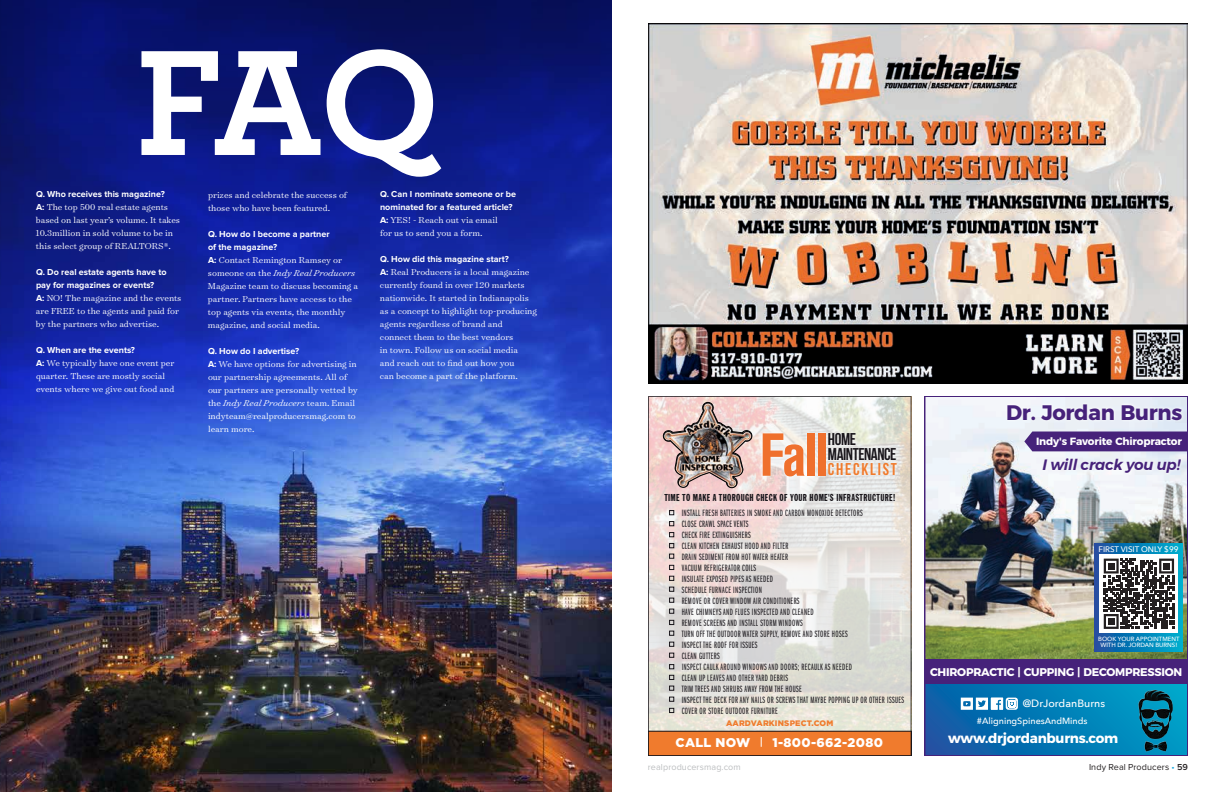
<style>
.page{position:relative;width:1224px;height:792px;background:#fff}
.page>*{position:absolute;margin:0;border:0;box-sizing:border-box;transform-origin:0 0}
.t1{font:700 157.7px "Archer Pro";color:#fff}
.t2{font:700 condensed 60px "Akzidenz Grotesk BE";color:#ef702d}
.t3{font:700 21px "Montserrat";letter-spacing:-.015em;color:#46227a}
.t4{font:700 17px/15px "Bebas Neue";letter-spacing:-.025em;color:#19161b}
.t5{font:700 17px "Bebas Neue";letter-spacing:.1em;color:#f07b2d}
.t6{font:italic 600 15px "Montserrat";letter-spacing:-.015em;color:#46227a}
.t7{font:700 13.6px "Montserrat";letter-spacing:-.02em;color:#fff}
.t8{font:900 12.7px "Gotham";letter-spacing:.025em;color:#fff}
.t9{font:700 11.1px "Montserrat";letter-spacing:-.02em;color:#fff}
.t10{font:500 10.6px "Avenir Next";color:#fff}
.t11{font:700 10.5px "Montserrat";letter-spacing:-.015em;color:#fff}
.t12{font:extra-condensed 10px "Franklin Gothic BT";letter-spacing:.035em;color:#19161b;scale:.95 1}
.t13{font:300 9.8px/13px "Surveyor Text";color:#fff}
.t14{font:9.5px/11px "ITC Franklin Gothic Std Bk X Cp";letter-spacing:.045em;color:#19161b;scale:.95 1}
.t15{font:700 9px/13px "Proxima Nova";color:#fff}
.t16{font:500 9px "Avenir Next";color:#fff}
.t17{font:9px "Proxima Nova";letter-spacing:.01em;color:#bcbec0}
.t18{font:9px "Proxima Nova";letter-spacing:.01em;color:#231f20}
.t19{font:900 8px "Gotham";letter-spacing:.025em;color:#f07b2d}
.t20{font:500 8px "Avenir Next";color:#fff}
.t21{font:500 6.1px/6.3px "Avenir Next";color:#fff;text-align:center}
.s1{font-family:"Proxima Nova";font-weight:700;font-size:9px}
.s2{font-style:italic}
.s3{color:#19a8e0}
.s4{font-weight:600}
</style>
<div class="page">
<img style="left:0;top:526px;width:612px;height:266px">
<svg style="left:0;top:0;width:612px;height:526px;background:#1e35a2"></svg>
<svg style="left:648px;top:396px;width:264px;height:360px;background:#dfd1c8"></svg>
<img style="left:924px;top:396px;width:264px;height:360px">
<img style="left:648px;top:24px;width:540px;height:360px">
<h1 class="t1" style="left:136px;top:-22px;width:306px">FAQ</h1>
<p class="t15" style="left:36px;top:188px;width:130px">Q. Who receives this magazine?</p>
<p class="t13" style="left:36px;top:200px;width:146px"><span class="s1">A:</span> The top 500 real estate agents based on last year’s volume. It takes 10.3million in sold volume to be in this select group of REALTORS®.</p>
<p class="t15" style="left:36px;top:266px;width:132px">Q. Do real estate agents have to pay for magazines or events?</p>
<p class="t13" style="left:36px;top:291px;width:147px"><span class="s1">A:</span> NO! The magazine and the events are FREE to the agents and paid for by the partners who advertise.</p>
<p class="t15" style="left:36px;top:344px;width:101px">Q. When are the events?</p>
<p class="t13" style="left:36px;top:356px;width:140px"><span class="s1">A:</span> We typically have one event per quarter. These are mostly social events where we give out food and</p>
<p class="t13" style="left:208px;top:188px;width:141px">prizes and celebrate the success of those who have been featured.</p>
<p class="t15" style="left:208px;top:228px;width:123px">Q. How do I become a partner of the magazine?</p>
<p class="t13" style="left:208px;top:253px;width:152px"><span class="s1">A:</span> Contact Remington Ramsey or someone on the <span class="s2">Indy Real Producers </span>Magazine team to discuss becoming a partner. Partners have access to the top agents via events, the monthly magazine, and social media.</p>
<p class="t15" style="left:208px;top:345px;width:93px">Q. How do I advertise?</p>
<p class="t13" style="left:208px;top:357px;width:151px"><span class="s1">A:</span> We have options for advertising in our partnership agreements. All of our partners are personally vetted by the <span class="s2">Indy Real Producers</span> team. Email indyteam@realproducersmag.com to learn more.</p>
<p class="t15" style="left:380px;top:188px;width:138px">Q. Can I nominate someone or be nominated for a featured article?</p>
<p class="t13" style="left:380px;top:213px;width:119px"><span class="s1">A:</span> YES! - Reach out via email for us to send you a form.</p>
<p class="t15" style="left:380px;top:253px;width:130px">Q. How did this magazine start?</p>
<p class="t13" style="left:380px;top:265px;width:159px"><span class="s1">A:</span> Real Producers is a local magazine currently found in over 120 markets nationwide. It started in Indianapolis as a concept to highlight top-producing agents regardless of brand and<br>connect them to the best vendors<br>in town. Follow us on social media<br>and reach out to find out how you<br>can become a part of the platform.</p>
<h3 class="t3" style="left:1006px;top:395px;width:178px">Dr. Jordan Burns</h3>
<h2 class="t2" style="left:760px;top:421px;width:70px">Fall</h2>
<h3 class="t4" style="left:828px;top:432px;width:70px">HOME<br>MAINTENANCE</h3>
<h3 class="t5" style="left:828px;top:460px;width:70px">CHECKLIST</h3>
<p class="t14" style="left:682px;top:507px;width:236px">INSTALL FRESH BATTERIES IN SMOKE AND CARBON MONOXIDE DETECTORS<br>CLOSE CRAWL SPACE VENTS<br>CHECK FIRE EXTINGUISHERS<br>CLEAN KITCHEN EXHAUST HOOD AND FILTER<br>DRAIN SEDIMENT FROM HOT WATER HEATER<br>VACUUM REFRIGERATOR COILS<br>INSULATE EXPOSED PIPES AS NEEDED<br>SCHEDULE FURNACE INSPECTION<br>REMOVE OR COVER WINDOW AIR CONDITIONERS<br>HAVE CHIMNEYS AND FLUES INSPECTED AND CLEANED<br>REMOVE SCREENS AND INSTALL STORM WINDOWS<br>TURN OFF THE OUTDOOR WATER SUPPLY, REMOVE AND STORE HOSES<br>INSPECT THE ROOF FOR ISSUES<br>CLEAN GUTTERS<br>INSPECT CAULK AROUND WINDOWS AND DOORS; RECAULK AS NEEDED<br>CLEAN UP LEAVES AND OTHER YARD DEBRIS<br>TRIM TREES AND SHRUBS AWAY FROM THE HOUSE<br>INSPECT THE DECK FOR ANY NAILS OR SCREWS THAT MAYBE POPPING UP OR OTHER ISSUES COVER OR STORE OUTDOOR FURNITURE</p>
<p class="t8" style="left:676px;top:733px;width:76px">CALL NOW</p>
<p class="t8" style="left:772px;top:733px;width:112px">1-800-662-2080</p>
<p class="t12" style="left:664px;top:492px;width:244px">TIME TO MAKE A THOROUGH CHECK OF YOUR HOME'S INFRASTRUCTURE!</p>
<p class="t19" style="left:726px;top:718px;width:109px">AARDVARKINSPECT.COM</p>
<p class="t11" style="left:1036px;top:433px;width:147px">Indy's Favorite Chiropractor</p>
<h3 class="t6" style="left:1043px;top:453px;width:139px">I will crack you up!</h3>
<p class="t20" style="left:1098px;top:544px;width:82px">FIRST VISIT ONLY $99</p>
<p class="t21" style="left:1098px;top:636px;width:83px">BOOK YOUR APPOINTMENT<br>WITH DR. JORDAN BURNS!</p>
<p class="t9" style="left:930px;top:663px;width:254px">CHIROPRACTIC | CUPPING | DECOMPRESSION</p>
<p class="t10" style="left:1023px;top:697px;width:84px">@DrJordanBurns</p>
<h3 class="t7" style="left:948px;top:727px;width:172px">www.drjordanburns.com</h3>
<p class="t16" style="left:977px;top:715px;width:112px">#AligningSpinesAndMinds</p>
<p class="t17" style="left:648px;top:762px;width:94px">realproducersmag.com</p>
<p class="t18" style="left:1089px;top:762px;width:100px">Indy Real Producers <span class="s3">•</span> <span class="s4">59</span></p>
</div>
